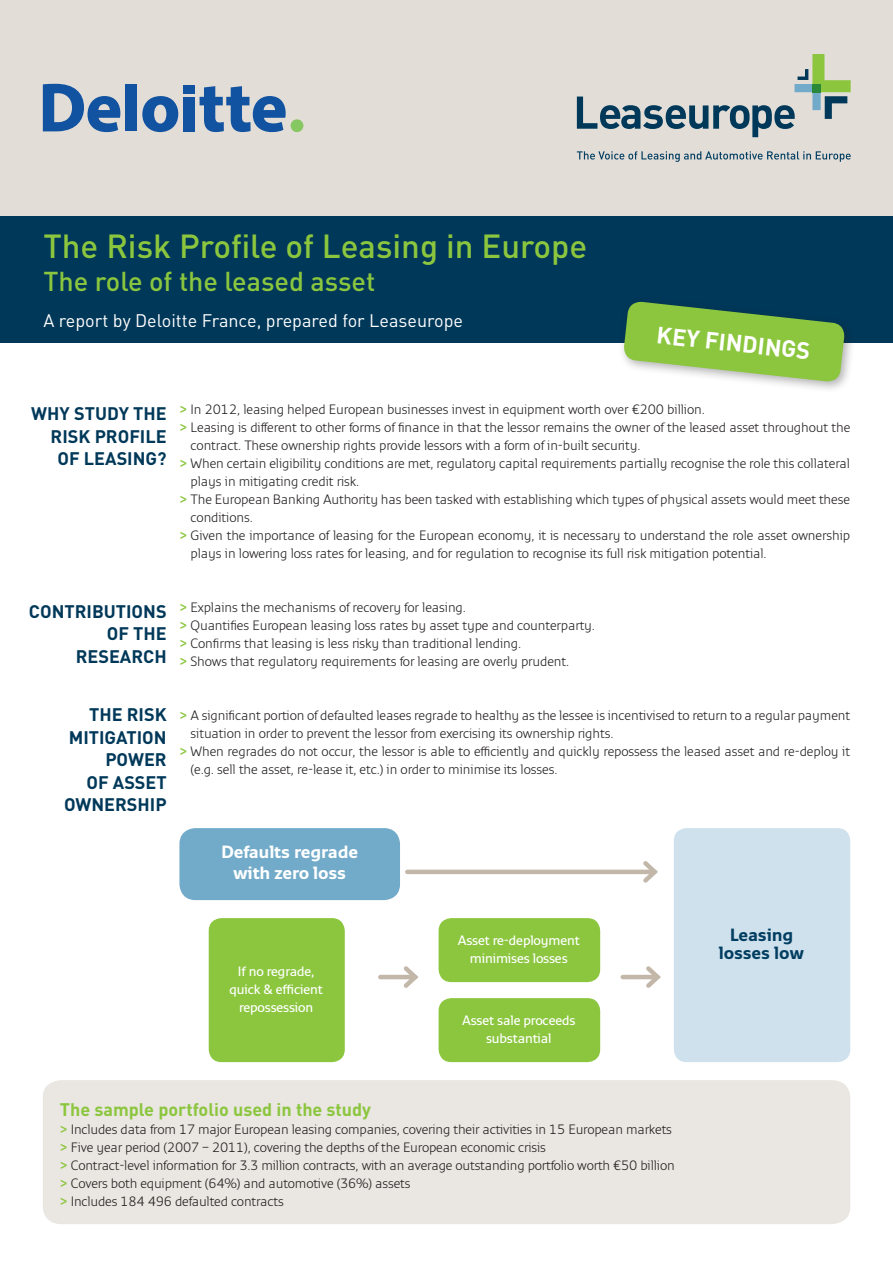
<style>
.page{position:relative;width:893px;height:1263px;background:#fff}
.page>*{position:absolute;margin:0;border:0;box-sizing:border-box;transform-origin:0 0}
.t1{font:500 33px "DIN";color:#8bc63e}
.t2{font:500 27px "DIN";color:#8bc63e}
.t3{font:700 23.4px "DIN";color:#fff}
.t4{font:700 18px/22.5px "DIN";color:#003859}
.t5{font:18px "DIN";color:#fff}
.t6{font:700 18px "DIN";color:#8bc63e}
.t7{font:700 18px/21px "Monitor";letter-spacing:-.015em;color:#fff;text-align:center}
.t8{font:700 18px/18px "Monitor";letter-spacing:-.015em;color:#023e62;text-align:center}
.t9{font:300 13.5px/18px "Monitor";letter-spacing:-.01em;color:#231f20}
.t10{font:600 13.5px/18px "Monitor";letter-spacing:-.015em;color:#fff;text-align:center}
.s1{font-weight:700;color:#8bc63e}
</style>
<div class="page">
<div style="left:0;top:0;width:893px;height:288px;background:#e2ddd7"></div>
<div style="left:0;top:216px;width:893px;height:126px;background:#003859"></div>
<div style="left:618px;top:296px;width:238px;height:97px;background:#231f20;opacity:.35"></div>
<svg style="left:623px;top:300px;width:223px;height:83px"></svg>
<div style="left:126px;top:85px;width:11px;height:46px;background:#1153a0"></div>
<svg style="left:142px;top:96px;width:36px;height:36px"></svg>
<div style="left:183px;top:97px;width:12px;height:34px;background:#1153a0"></div>
<div style="left:183px;top:85px;width:12px;height:9px;background:#1153a0"></div>
<svg style="left:200px;top:86px;width:86px;height:46px"></svg>
<div style="left:291px;top:119px;width:12px;height:13px;background:#87c761;border-radius:50%"></div>
<svg style="left:43px;top:84px;width:77px;height:48px"></svg>
<svg style="left:577px;top:151px;width:274px;height:11px"></svg>
<svg style="left:577px;top:54px;width:274px;height:83px"></svg>
<div style="left:179px;top:828px;width:221px;height:72px;background:#72abc9;border-radius:16px"></div>
<div style="left:209px;top:918px;width:136px;height:144px;background:#8bc63e;border-radius:13px"></div>
<div style="left:439px;top:918px;width:161px;height:64px;background:#8bc63e;border-radius:13px"></div>
<div style="left:439px;top:998px;width:161px;height:64px;background:#8bc63e;border-radius:13px"></div>
<div style="left:674px;top:828px;width:176px;height:234px;background:#cfe1ed;border-radius:13px"></div>
<hr style="left:407px;top:870px;width:248px;height:4px;background:#c2b7a9">
<svg style="left:639px;top:861px;width:19px;height:22px"></svg>
<hr style="left:380px;top:975px;width:35px;height:4px;background:#c2b7a9">
<svg style="left:400px;top:966px;width:19px;height:22px"></svg>
<hr style="left:623px;top:975px;width:35px;height:4px;background:#c2b7a9">
<svg style="left:642px;top:966px;width:19px;height:22px"></svg>
<div style="left:43px;top:1080px;width:807px;height:144px;background:#eae6e1"></div>
<h1 class="t1" style="left:43px;top:225px;width:545px">The Risk Profile of Leasing in Europe</h1>
<h2 class="t2" style="left:43px;top:264px;width:333px">The role of the leased asset</h2>
<h3 class="t5" style="left:43px;top:309px;width:421px">A report by Deloitte France, prepared for Leaseurope</h3>
<h3 class="t3" style="left:658px;top:319px;width:156px;rotate:6deg">KEY FINDINGS</h3>
<h3 class="t4" style="left:51px;top:401px;width:115px;text-indent:-19px">WHY STUDY THE<br>RISK</h3>
<h3 class="t4" style="left:58px;top:424px;width:108px;text-indent:37px">PROFI LE<br>OF LEASING</h3>
<h3 class="t4" style="left:157px;top:446px;width:11px">?</h3>
<p class="t9" style="left:179px;top:400px;width:527px"><span class="s1">&gt;</span> In 2012, leasing helped European businesses invest in equipment worth over €200 billion.</p>
<p class="t9" style="left:179px;top:418px;width:672px"><span class="s1">&gt;</span> Leasing is different to other forms of finance in that the lessor remains the owner of the leased asset throughout the</p>
<p class="t9" style="left:191px;top:436px;width:451px">contract. These ownership rights provide lessors with a form of in-built security.</p>
<p class="t9" style="left:179px;top:454px;width:672px"><span class="s1">&gt;</span> When certain eligibility conditions are met, regulatory capital requirements partially recognise the role this collateral</p>
<p class="t9" style="left:191px;top:472px;width:170px">plays in mitigating credit risk.</p>
<p class="t9" style="left:179px;top:490px;width:672px"><span class="s1">&gt;</span> The European Banking Authority has been tasked with establishing which types of physical assets would meet these</p>
<p class="t9" style="left:191px;top:508px;width:64px">conditions.</p>
<p class="t9" style="left:179px;top:526px;width:672px"><span class="s1">&gt;</span> Given the importance of leasing for the European economy, it is necessary to understand the role asset ownership</p>
<p class="t9" style="left:191px;top:544px;width:578px">plays in lowering loss rates for leasing, and for regulation to recognise its full risk mitigation potential.</p>
<h3 class="t4" style="left:29px;top:599px;width:126px">CONTRI BUTIONS</h3>
<h3 class="t4" style="left:107px;top:621px;width:59px">OF THE</h3>
<h3 class="t4" style="left:76px;top:644px;width:92px">RESEARCH</h3>
<p class="t9" style="left:179px;top:598px;width:417px"><span class="s1">&gt;</span> Explains the mechanisms of recovery for leasing.<br><span class="s1">&gt;</span> Quantifies European leasing loss rates by asset type and counterparty. <span class="s1">&gt;</span> Confirms that leasing is less risky than traditional lending.<br><span class="s1">&gt;</span> Shows that regulatory requirements for leasing are overly prudent.</p>
<h3 class="t4" style="left:89px;top:703px;width:60px">THE RISK</h3>
<h3 class="t4" style="left:69px;top:725px;width:96px">MITIGATION</h3>
<h3 class="t4" style="left:105px;top:748px;width:63px">POWE R</h3>
<h3 class="t4" style="left:86px;top:770px;width:82px">OF ASSET</h3>
<h3 class="t4" style="left:64px;top:793px;width:26px">OWNE</h3>
<h3 class="t4" style="left:115px;top:793px;width:53px">RSHIP</h3>
<p class="t9" style="left:179px;top:706px;width:672px"><span class="s1">&gt;</span> A significant portion of defaulted leases regrade to healthy as the lessee is incentivised to return to a regular payment</p>
<p class="t9" style="left:191px;top:724px;width:424px">situation in order to prevent the lessor from exercising its ownership rights.</p>
<p class="t9" style="left:179px;top:742px;width:672px"><span class="s1">&gt;</span> When regrades do not occur, the lessor is able to efficiently and quickly repossess the leased asset and re-deploy it</p>
<p class="t9" style="left:191px;top:760px;width:368px">(e.g. sell the asset, re-lease it, etc.) in order to minimise its losses.</p>
<h3 class="t7" style="left:221px;top:841px;width:139px">Defaults regrade with zero loss</h3>
<p class="t10" style="left:229px;top:961px;width:95px">If no regrade, quick &amp; efficient repossession</p>
<p class="t10" style="left:458px;top:930px;width:124px">Asset re-deployment minimises losses</p>
<p class="t10" style="left:462px;top:1010px;width:115px">Asset sale proceeds substantial</p>
<h3 class="t8" style="left:719px;top:925px;width:87px">Leasing losses low</h3>
<h3 class="t6" style="left:60px;top:1098px;width:313px">THE SAMPLE PORTFOLIO USED IN THE STUDY</h3>
<p class="t9" style="left:60px;top:1120px;width:616px"><span class="s1">&gt;</span> Includes data from 17 major European leasing companies, covering their activities in 15 European markets <span class="s1">&gt;</span> Five year period (2007 – 2011), covering the depths of the European economic crisis<br><span class="s1">&gt;</span> Contract-level information for 3.3 million contracts, with an average outstanding portfolio worth €50 billion <span class="s1">&gt;</span> Covers both equipment (64%) and automotive (36%) assets<br><span class="s1">&gt;</span> Includes 184 496 defaulted contracts</p>
</div>
